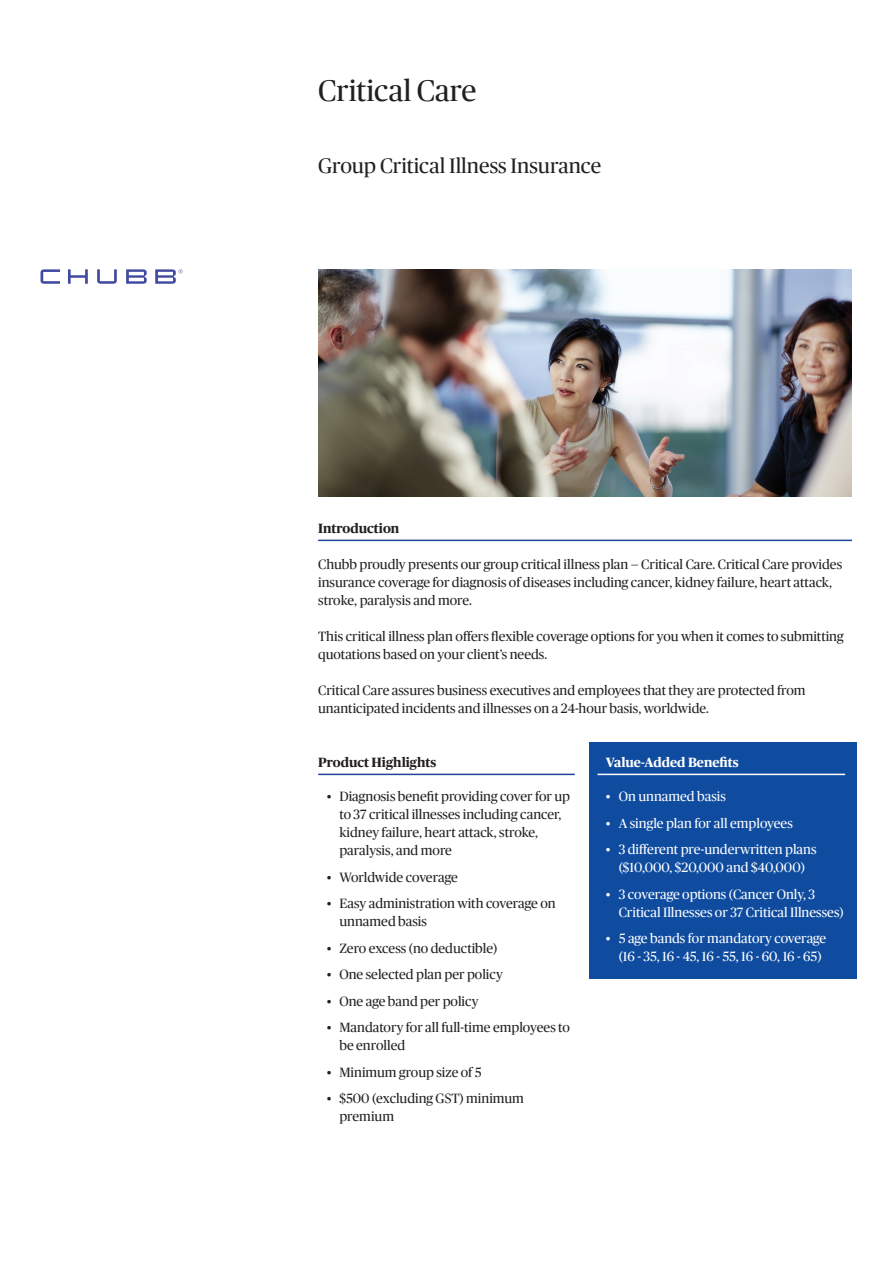
<style>
.page{position:relative;width:893px;height:1263px;background:#fff}
.page>*{position:absolute;margin:0;border:0;box-sizing:border-box;transform-origin:0 0}
.t1{font:30px "Chubb Publico App";color:#231f20}
.t2{font:21px "Chubb Publico App";color:#231f20}
.t3{font:13.5px/18px "Chubb Publico App";color:#231f20}
.t4{font:13.5px/18px "Chubb Publico App";color:#fff;text-align:center}
.t5{font:700 13.5px "Chubb Publico App";color:#231f20}
.t6{font:700 13.5px "Chubb Publico App";color:#fff}
</style>
<div class="page">
<svg style="left:41px;top:269px;width:141px;height:15px"></svg>
<img style="left:318px;top:269px;width:534px;height:228px">
<hr style="left:318px;top:540px;width:534px;height:1px;background:#1d449b">
<div style="left:589px;top:742px;width:267px;height:237px;background:#0f4ca0"></div>
<hr style="left:597px;top:774px;width:248px;height:1px;background:#fff">
<hr style="left:318px;top:774px;width:257px;height:1px;background:#1d449b">
<h1 class="t1" style="left:318px;top:69px;width:160px">Critical Care</h1>
<h2 class="t2" style="left:318px;top:151px;width:285px">Group Critical Illness Insurance</h2>
<p class="t5" style="left:318px;top:518px;width:83px">Introduction</p>
<p class="t3" style="left:318px;top:554px;width:526px">Chubb proudly presents our group critical illness plan — Critical Care. Critical Care provides insurance coverage for diagnosis of diseases including cancer, kidney failure, heart attack, stroke, paralysis and more.</p>
<p class="t3" style="left:318px;top:626px;width:527px">This critical illness plan offers flexible coverage options for you when it comes to submitting quotations based on your client’s needs.</p>
<p class="t3" style="left:318px;top:680px;width:489px">Critical Care assures business executives and employees that they are protected from unanticipated incidents and illnesses on a 24-hour basis, worldwide.</p>
<p class="t5" style="left:318px;top:752px;width:120px">Product Highlights</p>
<p class="t3" style="left:339px;top:787px;width:232px;text-indent:-13px">• Diagnosis benefit providing cover for up to 37 critical illnesses including cancer, kidney failure, heart attack, stroke, paralysis, and more</p>
<p class="t3" style="left:327px;top:867px;width:133px">• Worldwide coverage</p>
<p class="t3" style="left:339px;top:894px;width:218px;text-indent:-13px">• Easy administration with coverage on unnamed basis</p>
<p class="t3" style="left:327px;top:938px;width:172px">• Zero excess (no deductible)</p>
<p class="t3" style="left:327px;top:965px;width:178px">• One selected plan per policy</p>
<p class="t3" style="left:327px;top:991px;width:153px">• One age band per policy</p>
<p class="t3" style="left:339px;top:1018px;width:232px;text-indent:-13px">• Mandatory for all full-time employees to be enrolled</p>
<p class="t3" style="left:327px;top:1062px;width:156px">• Minimum group size of 5</p>
<p class="t3" style="left:339px;top:1089px;width:186px;text-indent:-13px">• $500 (excluding GST) minimum premium</p>
<p class="t6" style="left:606px;top:752px;width:134px">Value-Added Benefits</p>
<p class="t4" style="left:606px;top:787px;width:122px">• On unnamed basis</p>
<p class="t4" style="left:606px;top:813px;width:188px">• A single plan for all employees</p>
<p class="t4" style="left:606px;top:840px;width:212px">• 3 different pre-underwritten plans ($10,000, $20,000 and $40,000)</p>
<p class="t4" style="left:619px;top:884px;width:227px;text-align:left;text-indent:-13px">• 3 coverage options (Cancer Only, 3<br>Critical Illnesses or 37 Critical Illnesses)</p>
<p class="t4" style="left:606px;top:929px;width:222px">• 5 age bands for mandatory coverage (16 - 35, 16 - 45, 16 - 55, 16 - 60, 16 - 65)</p>
</div>
